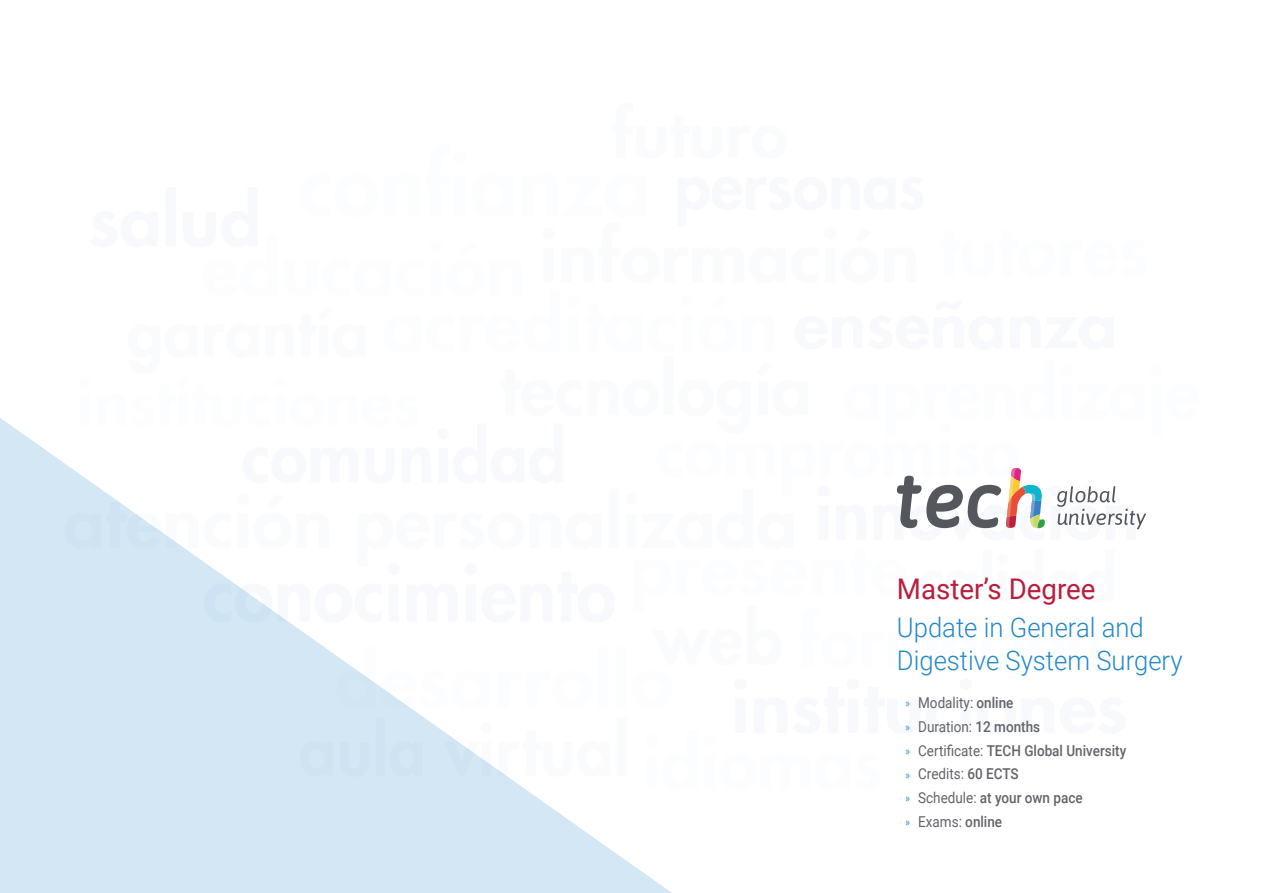
<style>
.page{position:relative;width:1263px;height:893px;background:#fff}
.page>*{position:absolute;margin:0;border:0;box-sizing:border-box;transform-origin:0 0}
.t1{font:28.5px "Roboto";color:#ba1e3c}
.t2{font:300 27px/33px "Roboto";color:#2488c9;scale:.95 1}
.t3{font:500 15px/23.7px "Roboto";color:#61646a;scale:.9 1}
.s1{font-family:"Myriad Pro";font-weight:400;font-size:12px;color:#2488c9}
.s2{font-weight:400}
</style>
<div class="page">
<svg style="left:0;top:418px;width:672px;height:475px;background:#d8e9f5"></svg>
<svg style="left:64px;top:418px;width:1082px;height:372px"></svg>
<h1 class="t1" style="left:897px;top:569px;width:200px">Master’s Degree</h1>
<h2 class="t2" style="left:897px;top:610px;width:302px">Update in General and<br>Digestive System Surgery</h2>
<p class="t3" style="left:905px;top:690px;width:247px"><span class="s1">»</span> <span class="s2">Modality:</span> online<br><span class="s1">»</span> <span class="s2">Duration:</span> 12 months<br><span class="s1">»</span> <span class="s2">Certificate:</span> TECH Global University <span class="s1">»</span> <span class="s2">Credits:</span> 60 ECTS<br><span class="s1">»</span> <span class="s2">Schedule:</span> at your own pace<br><span class="s1">»</span> <span class="s2">Exams:</span> online</p>
</div>
